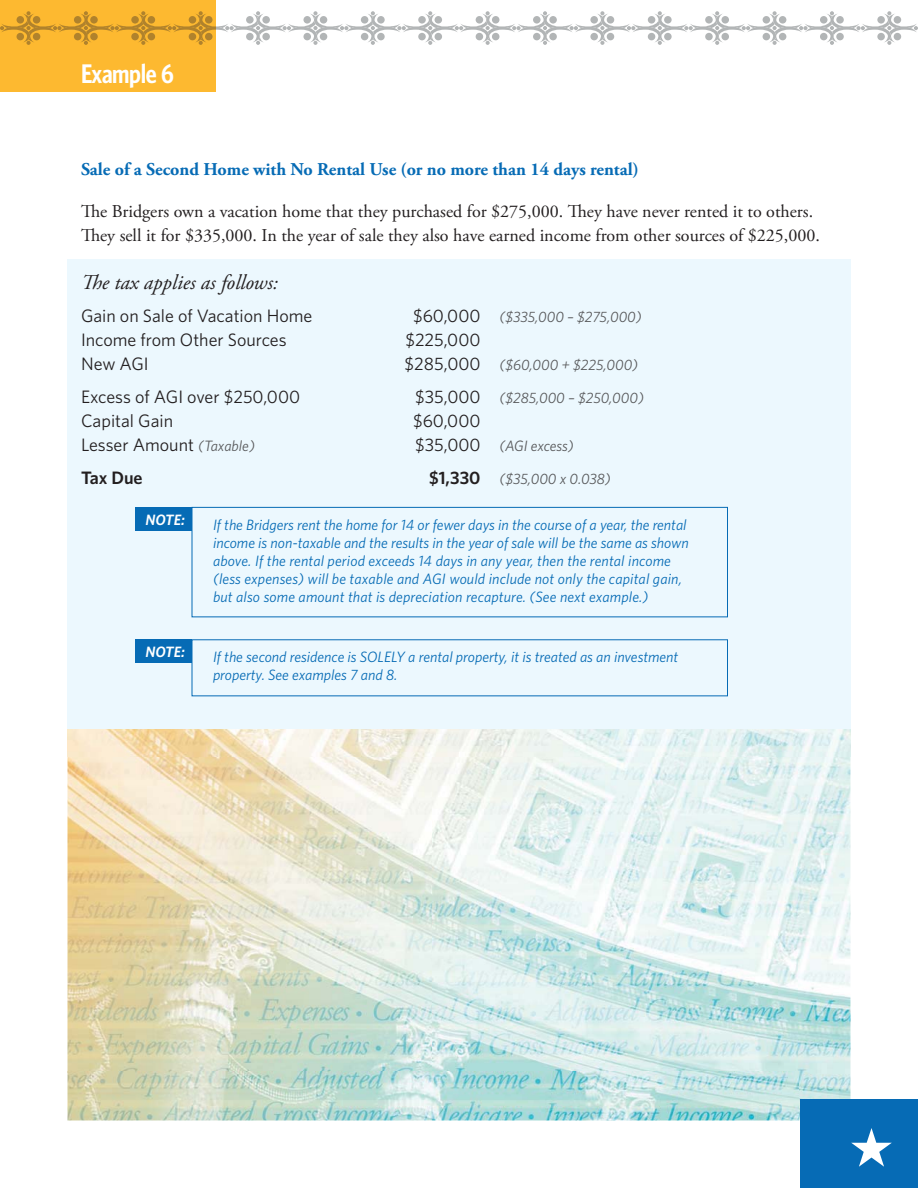
<style>
.page{position:relative;width:918px;height:1188px;background:#fff}
.page>*{position:absolute;margin:0;border:0;box-sizing:border-box;transform-origin:0 0}
.t1{font:600 condensed 27px "Whitney HTF";letter-spacing:-.015em;color:#fff}
.t2{font:italic 21px "Adobe Garamond Pro";color:#231f20}
.t3{font:18px/24px "Adobe Garamond Pro";color:#231f20}
.t4{font:18px "Whitney HTF";color:#231f20}
.t5{font:700 18px "Adobe Garamond Pro";color:#066bb5}
.t6{font:600 18px "Whitney HTF";color:#231f20}
.t7{font:italic 15px/18px "Whitney HTF";color:#066bb5}
.t8{font:italic 15px "Whitney HTF";color:#58595b}
.t9{font:italic 600 15px "Whitney HTF";color:#fff}
.s1{font-style:normal;font-size:18px;color:#231f20}
.s2{font-style:italic;font-size:15px;color:#58595b}
.s3{font-weight:600;font-style:normal;font-size:18px;color:#231f20}
</style>
<div class="page">
<div style="left:68px;top:260px;width:783px;height:496px;background:#ecf8fe"></div>
<img style="left:68px;top:756px;width:783px;height:365px">
<img style="left:68px;top:729px;width:783px;height:27px">
<div style="left:800px;top:1099px;width:118px;height:89px;background:#066bb5"></div>
<div style="left:0;top:0;width:216px;height:92px;background:#fdb930"></div>
<svg style="left:0;top:11px;width:918px;height:34px"></svg>
<div style="left:192px;top:507px;width:536px;height:110px;border:1px solid #066bb5"></div>
<div style="left:135px;top:507px;width:57px;height:24px;background:#066bb5"></div>
<div style="left:135px;top:639px;width:57px;height:24px;background:#066bb5"></div>
<h1 class="t1" style="left:81px;top:58px;width:94px">Example 6</h1>
<p class="t5" style="left:81px;top:162px;width:559px">Sale of a Second Home with No Rental Use (or no more than 14 days rental)</p>
<p class="t3" style="left:81px;top:201px;width:740px">The Bridgers own a vacation home that they purchased for $275,000. They have never rented it to others.<br>They sell it for $335,000. In the year of sale they also have earned income from other sources of $225,000.</p>
<h2 class="t2" style="left:81px;top:270px;width:199px">The tax applies as follows:</h2>
<p class="t4" style="left:81px;top:305px;width:233px">Gain on Sale of Vacation Home</p>
<p class="t8" style="left:413px;top:311px;width:230px"><span class="s1">$60,000</span> ($335,000 – $275,000)</p>
<p class="t4" style="left:81px;top:329px;width:207px">Income from Other Sources</p>
<p class="t4" style="left:405px;top:329px;width:77px">$225,000</p>
<p class="t4" style="left:81px;top:353px;width:69px">New AGI</p>
<p class="t8" style="left:405px;top:359px;width:235px"><span class="s1">$285,000</span> ($60,000 + $225,000)</p>
<p class="t4" style="left:81px;top:386px;width:221px">Excess of AGI over $250,000</p>
<p class="t8" style="left:415px;top:392px;width:230px"><span class="s1">$35,000</span> ($285,000 – $250,000)</p>
<p class="t4" style="left:81px;top:410px;width:94px">Capital Gain</p>
<p class="t4" style="left:413px;top:410px;width:69px">$60,000</p>
<p class="t4" style="left:81px;top:434px;width:175px">Lesser Amount <span class="s2">(Taxable)</span></p>
<p class="t8" style="left:415px;top:440px;width:160px"><span class="s1">$35,000</span> (AGI excess)</p>
<p class="t6" style="left:81px;top:472px;width:63px">Tax Due</p>
<p class="t8" style="left:429px;top:473px;width:183px"><span class="s3">$1,330</span> ($35,000 x 0.038)</p>
<p class="t7" style="left:213px;top:516px;width:477px">If the Bridgers rent the home for 14 or fewer days in the course of a year, the rental income is non-taxable and the results in the year of sale will be the same as shown above. If the rental period exceeds 14 days in any year, then the rental income (less expenses) will be taxable and AGI would include not only the capital gain, but also some amount that is depreciation recapture. (See next example.)</p>
<p class="t9" style="left:146px;top:511px;width:41px">NOTE:</p>
<p class="t9" style="left:146px;top:643px;width:41px">NOTE:</p>
<p class="t7" style="left:213px;top:649px;width:467px">If the second residence is SOLELY a rental property, it is treated as an investment property. See examples 7 and 8.</p>
</div>
